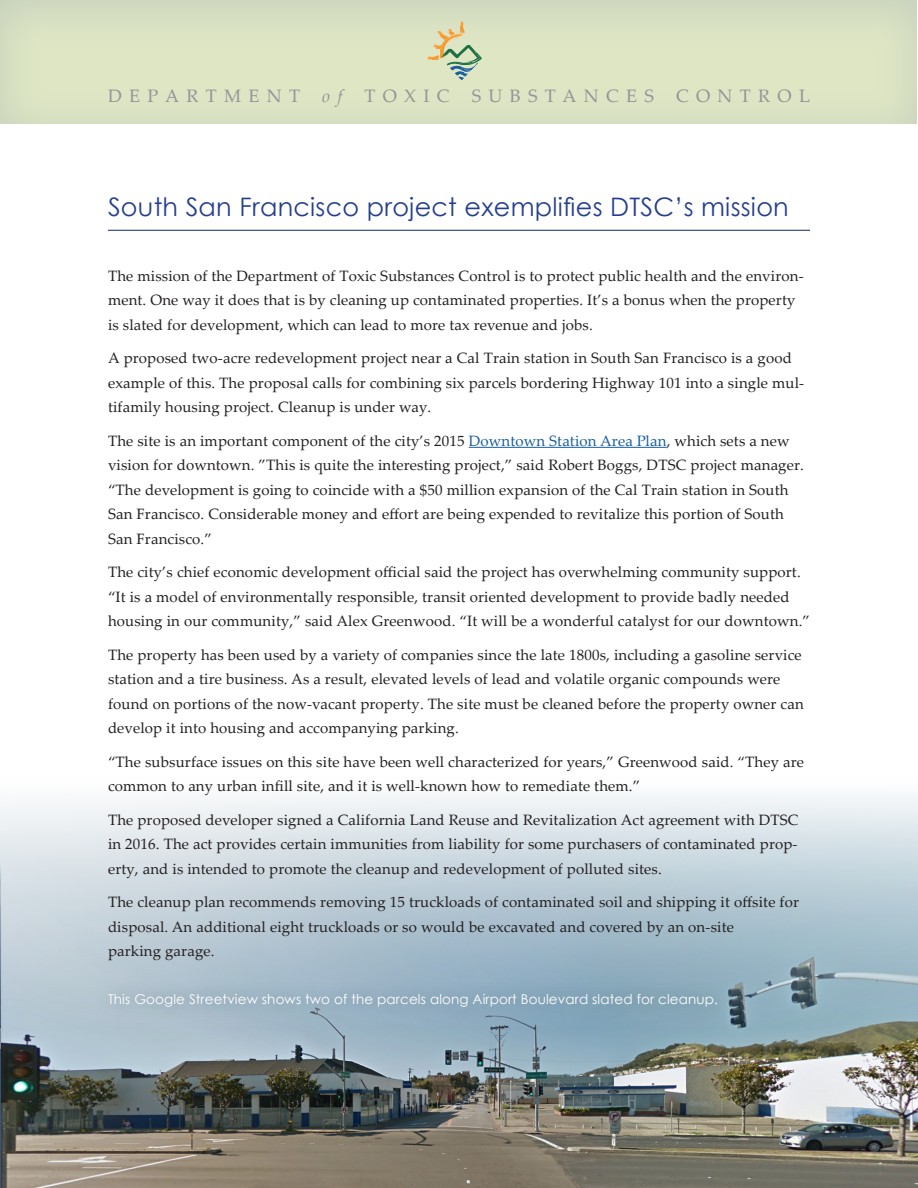
<style>
.page{position:relative;width:918px;height:1188px;background:#fff}
.page>*{position:absolute;margin:0;border:0;box-sizing:border-box;transform-origin:0 0}
.Head_Century{font:25.5px "Century Gothic";letter-spacing:.01em;color:#253f8e}
.t1{font:18px "Palatino Linotype";color:#939598}
.Body{font:15px/24.5px "Palatino Linotype";letter-spacing:.01em;color:#231f20}
.photo_caption{font:13.5px "Century Gothic";letter-spacing:.01em;color:#fff}
.s1{font-style:italic}
.s2{color:#175d9e}
</style>
<div class="page">
<div style="left:0;top:0;width:918px;height:125px;background:#dce4c3"></div>
<svg style="left:427px;top:21px;width:54px;height:59px"></svg>
<img style="left:0;top:795px;width:918px;height:393px">
<hr style="left:108px;top:230px;width:702px;height:1px;background:#253f8e">
<hr style="left:469px;top:447px;width:198px;height:1px;background:#175d9e">
<div style="left:95px;top:980px;width:634px;height:41px;background:linear-gradient(to right,#adbecb,#7da0b5)"></div>
<p class="t1" style="left:108px;top:83px;width:704px">D E P A R T M E N T <span class="s1">o f</span> T O X I C S U B S T A N C E S C O N T R O L</p>
<p class="Head_Century" style="left:108px;top:189px;width:682px">South San Francisco project exemplifies DTSC’s mission</p>
<p class="Body" style="left:108px;top:263px;width:697px">The mission of the Department of Toxic Substances Control is to protect public health and the environ&shy;ment. One way it does that is by cleaning up contaminated properties. It’s a bonus when the property is slated for development, which can lead to more tax revenue and jobs.</p>
<p class="Body" style="left:108px;top:345px;width:698px">A proposed two-acre redevelopment project near a Cal Train station in South San Francisco is a good example of this. The proposal calls for combining six parcels bordering Highway 101 into a single mul&shy;tifamily housing project. Cleanup is under way.</p>
<p class="Body" style="left:108px;top:428px;width:697px">The site is an important component of the city’s 2015 <span class="s2">Downtown Station Area Plan</span>, which sets a new vision for downtown. ”This is quite the interesting project,” said Robert Boggs, DTSC project manager. “The development is going to coincide with a $50 million expansion of the Cal Train station in South San Francisco. Considerable money and effort are being expended to revitalize this portion of South San Francisco.”</p>
<p class="Body" style="left:108px;top:559px;width:704px">The city’s chief economic development official said the project has overwhelming community support. “It is a model of environmentally responsible, transit oriented development to provide badly needed housing in our community,” said Alex Greenwood. “It will be a wonderful catalyst for our downtown.”</p>
<p class="Body" style="left:108px;top:642px;width:697px">The property has been used by a variety of companies since the late 1800s, including a gasoline service station and a tire business. As a result, elevated levels of lead and volatile organic compounds were found on portions of the now-vacant property. The site must be cleaned before the property owner can develop it into housing and accompanying parking.</p>
<p class="Body" style="left:108px;top:749px;width:698px">“The subsurface issues on this site have been well characterized for years,” Greenwood said. “They are common to any urban infill site, and it is well-known how to remediate them.”</p>
<p class="Body" style="left:108px;top:807px;width:692px;text-align:justify">The proposed developer signed a California Land Reuse and Revitalization Act agreement with DTSC in 2016. The act provides certain immunities from liability for some purchasers of contaminated prop&shy;erty, and is intended to promote the cleanup and redevelopment of polluted sites.</p>
<p class="Body" style="left:108px;top:889px;width:693px">The cleanup plan recommends removing 15 truckloads of contaminated soil and shipping it offsite for disposal. An additional eight truckloads or so would be excavated and covered by an on-site<br>parking garage.</p>
<p class="photo_caption" style="left:108px;top:990px;width:611px">This Google Streetview shows two of the parcels along Airport Boulevard slated for cleanup.</p>
</div>
